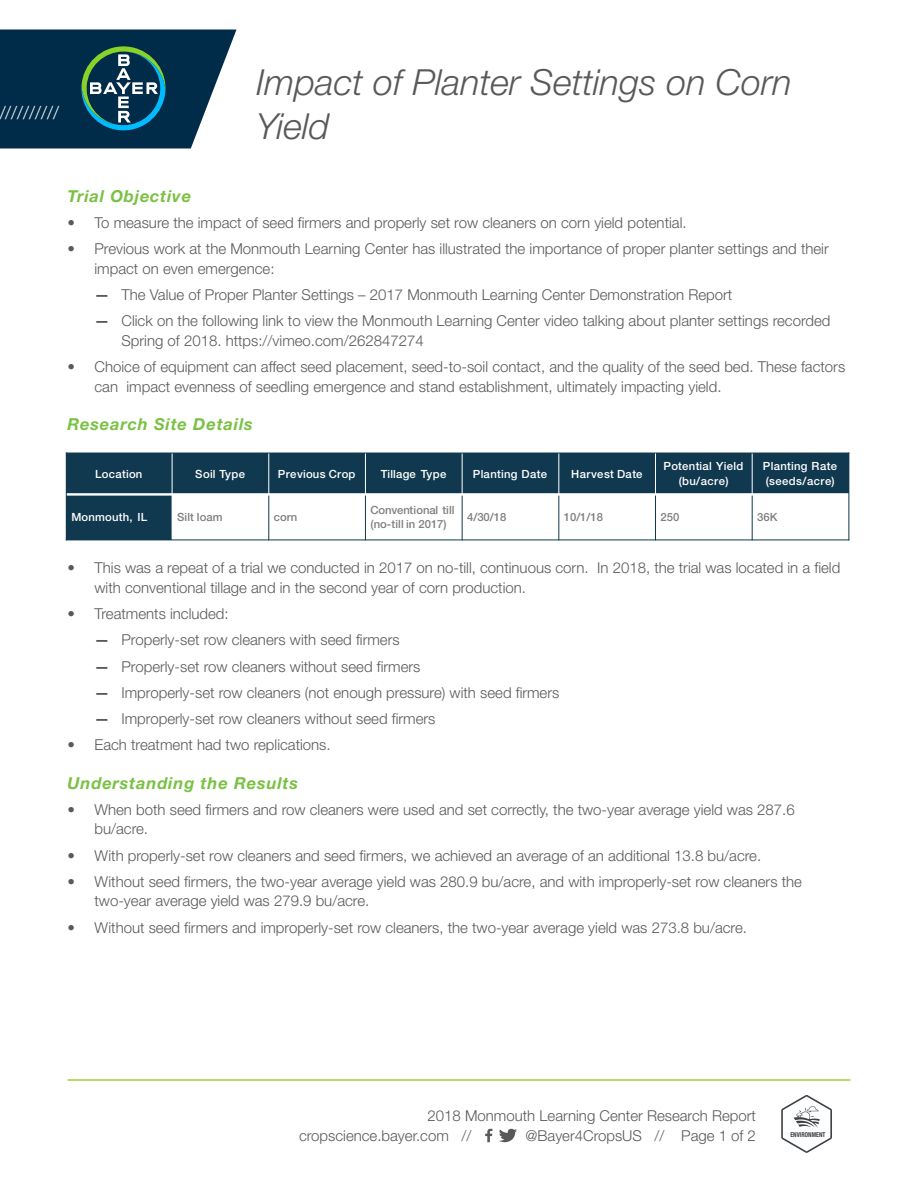
<style>
.page{position:relative;width:918px;height:1188px;background:#fff}
.page>*{position:absolute;margin:0;border:0;box-sizing:border-box;transform-origin:0 0}
.t1{font:italic 300 36px/43.2px "Helvetica Neue";color:#58595b}
.t2{font:300 18px "Helvetica Neue";color:#fff}
.t3{font:italic 700 16.5px "Helvetica Neue";letter-spacing:.05em;color:#7ac143}
.t4{font:300 15px/19.5px "Helvetica Neue";color:#58595b}
.t5{font:500 11.25px/14.7px "Helvetica Neue LT Std";letter-spacing:.03em;color:#fff;text-align:center}
.t6{font:500 11.25px/14.7px "Helvetica Neue LT Std";letter-spacing:-.005em;color:#7f7f7f}
.t7{font:500 11.25px "Helvetica Neue LT Std";letter-spacing:.01em;color:#fff}
.t8{font:700 condensed 6.75px "Helvetica Neue LT Std";color:#414042;scale:.91 1}
.s1{font-family:"Helvetica Neue LT Std";font-weight:700}
</style>
<div class="page">
<hr style="left:68px;top:1079px;width:782px;height:2px;background:#a6ce39">
<svg style="left:0;top:30px;width:237px;height:118px;background:#224c63"></svg>
<svg style="left:485px;top:1129px;width:7px;height:13px"></svg>
<svg style="left:499px;top:1128px;width:18px;height:15px"></svg>
<div style="left:66px;top:453px;width:106px;height:41px;background:#10384f"></div>
<div style="left:172px;top:453px;width:97px;height:41px;background:#10384f"></div>
<div style="left:269px;top:453px;width:96px;height:41px;background:#10384f"></div>
<div style="left:365px;top:453px;width:97px;height:41px;background:#10384f"></div>
<div style="left:462px;top:453px;width:97px;height:41px;background:#10384f"></div>
<div style="left:559px;top:453px;width:97px;height:41px;background:#10384f"></div>
<div style="left:656px;top:453px;width:96px;height:41px;background:#10384f"></div>
<div style="left:752px;top:453px;width:97px;height:41px;background:#10384f"></div>
<div style="left:66px;top:494px;width:106px;height:46px;background:#10384f"></div>
<hr style="left:172px;top:453px;width:1px;height:87px;background:#fff">
<hr style="left:268px;top:453px;width:1px;height:41px;background:#fff">
<hr style="left:268px;top:494px;width:1px;height:46px;background:#10384f">
<hr style="left:365px;top:453px;width:1px;height:41px;background:#fff">
<hr style="left:365px;top:494px;width:1px;height:46px;background:#10384f">
<hr style="left:462px;top:453px;width:1px;height:41px;background:#fff">
<hr style="left:462px;top:494px;width:1px;height:46px;background:#10384f">
<hr style="left:558px;top:453px;width:1px;height:41px;background:#fff">
<hr style="left:558px;top:494px;width:1px;height:46px;background:#10384f">
<hr style="left:655px;top:453px;width:1px;height:41px;background:#fff">
<hr style="left:655px;top:494px;width:1px;height:46px;background:#10384f">
<hr style="left:752px;top:453px;width:1px;height:41px;background:#fff">
<hr style="left:752px;top:494px;width:1px;height:46px;background:#10384f">
<hr style="left:66px;top:493px;width:783px;height:3px;background:#fff">
<hr style="left:66px;top:453px;width:1px;height:87px;background:#10384f">
<hr style="left:848px;top:453px;width:1px;height:87px;background:#10384f">
<hr style="left:66px;top:453px;width:783px;height:1px;background:#10384f">
<hr style="left:66px;top:539px;width:783px;height:1px;background:#10384f">
<svg style="left:781px;top:1095px;width:51px;height:58px"></svg>
<p class="t2" style="left:-1px;top:101px;width:61px">//////////</p>
<h1 class="t1" style="left:256px;top:61px;width:537px">Impact of Planter Settings on Corn<br>Yield</h1>
<p class="t3" style="left:68px;top:186px;width:125px">Trial Objective</p>
<p class="t4" style="left:68px;top:213px;width:621px">• To measure the impact of seed firmers and properly set row cleaners on corn yield potential.</p>
<p class="t4" style="left:94px;top:239px;width:736px;text-indent:-27px">• Previous work at the Monmouth Learning Center has illustrated the importance of proper planter settings and their impact on even emergence:</p>
<p class="t4" style="left:94px;top:285px;width:639px"><span class="s1">—</span> The Value of Proper Planter Settings – 2017 Monmouth Learning Center Demonstration Report</p>
<p class="t4" style="left:122px;top:311px;width:711px;text-indent:-27px"><span class="s1">—</span> Click on the following link to view the Monmouth Learning Center video talking about planter settings recorded<br>Spring of 2018. https://vimeo.com/262847274</p>
<p class="t4" style="left:94px;top:357px;width:752px;text-indent:-27px">• Choice of equipment can affect seed placement, seed-to-soil contact, and the quality of the seed bed. These factors can impact evenness of seedling emergence and stand establishment, ultimately impacting yield.</p>
<p class="t3" style="left:68px;top:414px;width:187px">Research Site Details</p>
<p class="t5" style="left:95px;top:466px;width:49px">Location</p>
<p class="t5" style="left:195px;top:466px;width:51px">Soil Type</p>
<p class="t5" style="left:278px;top:466px;width:79px">Previous Crop</p>
<p class="t7" style="left:381px;top:467px;width:67px">Tillage Type</p>
<p class="t5" style="left:473px;top:466px;width:76px">Planting Date</p>
<p class="t5" style="left:571px;top:466px;width:73px">Harvest Date</p>
<p class="t5" style="left:663px;top:459px;width:81px">Potential Yield (bu/acre)</p>
<p class="t5" style="left:763px;top:459px;width:76px;text-align:left">Planting Rate (seeds/acre)</p>
<p class="t5" style="left:71px;top:510px;width:78px">Monmouth, IL</p>
<p class="t6" style="left:177px;top:510px;width:47px">Silt loam</p>
<p class="t6" style="left:274px;top:510px;width:25px">corn</p>
<p class="t6" style="left:371px;top:502px;width:86px">Conventional till (no-till in 2017)</p>
<p class="t6" style="left:467px;top:510px;width:41px">4/30/18</p>
<p class="t6" style="left:564px;top:510px;width:41px">10/1/18</p>
<p class="t6" style="left:661px;top:510px;width:20px">250</p>
<p class="t6" style="left:757px;top:510px;width:22px">36K</p>
<p class="t4" style="left:94px;top:558px;width:747px;text-indent:-27px">• This was a repeat of a trial we conducted in 2017 on no-till, continuous corn. In 2018, the trial was located in a field with conventional tillage and in the second year of corn production.</p>
<p class="t4" style="left:68px;top:604px;width:163px">• Treatments included:</p>
<p class="t4" style="left:94px;top:630px;width:307px"><span class="s1">—</span> Properly-set row cleaners with seed firmers</p>
<p class="t4" style="left:94px;top:656px;width:327px"><span class="s1">—</span> Properly-set row cleaners without seed firmers</p>
<p class="t4" style="left:94px;top:682px;width:466px"><span class="s1">—</span> Improperly-set row cleaners (not enough pressure) with seed firmers</p>
<p class="t4" style="left:94px;top:709px;width:342px"><span class="s1">—</span> Improperly-set row cleaners without seed firmers</p>
<p class="t4" style="left:68px;top:735px;width:265px">• Each treatment had two replications.</p>
<p class="t3" style="left:68px;top:773px;width:232px">Understanding the Results</p>
<p class="t4" style="left:94px;top:800px;width:702px;text-indent:-27px">• When both seed firmers and row cleaners were used and set correctly, the two-year average yield was 287.6 bu/acre.</p>
<p class="t4" style="left:68px;top:845px;width:695px">• With properly-set row cleaners and seed firmers, we achieved an average of an additional 13.8 bu/acre.</p>
<p class="t4" style="left:94px;top:872px;width:709px;text-indent:-27px">• Without seed firmers, the two-year average yield was 280.9 bu/acre, and with improperly-set row cleaners the two-year average yield was 279.9 bu/acre.</p>
<p class="t4" style="left:68px;top:917px;width:681px">• Without seed firmers and improperly-set row cleaners, the two-year average yield was 273.8 bu/acre.</p>
<p class="t4" style="left:428px;top:1105px;width:330px">2018 Monmouth Learning Center Research Report</p>
<p class="t4" style="left:299px;top:1125px;width:174px">cropscience.bayer.com //</p>
<p class="t4" style="left:526px;top:1125px;width:232px">@Bayer4CropsUS // Page 1 of 2</p>
<p class="t8" style="left:790px;top:1130px;width:40px">ENVIRONMENT</p>
</div>
